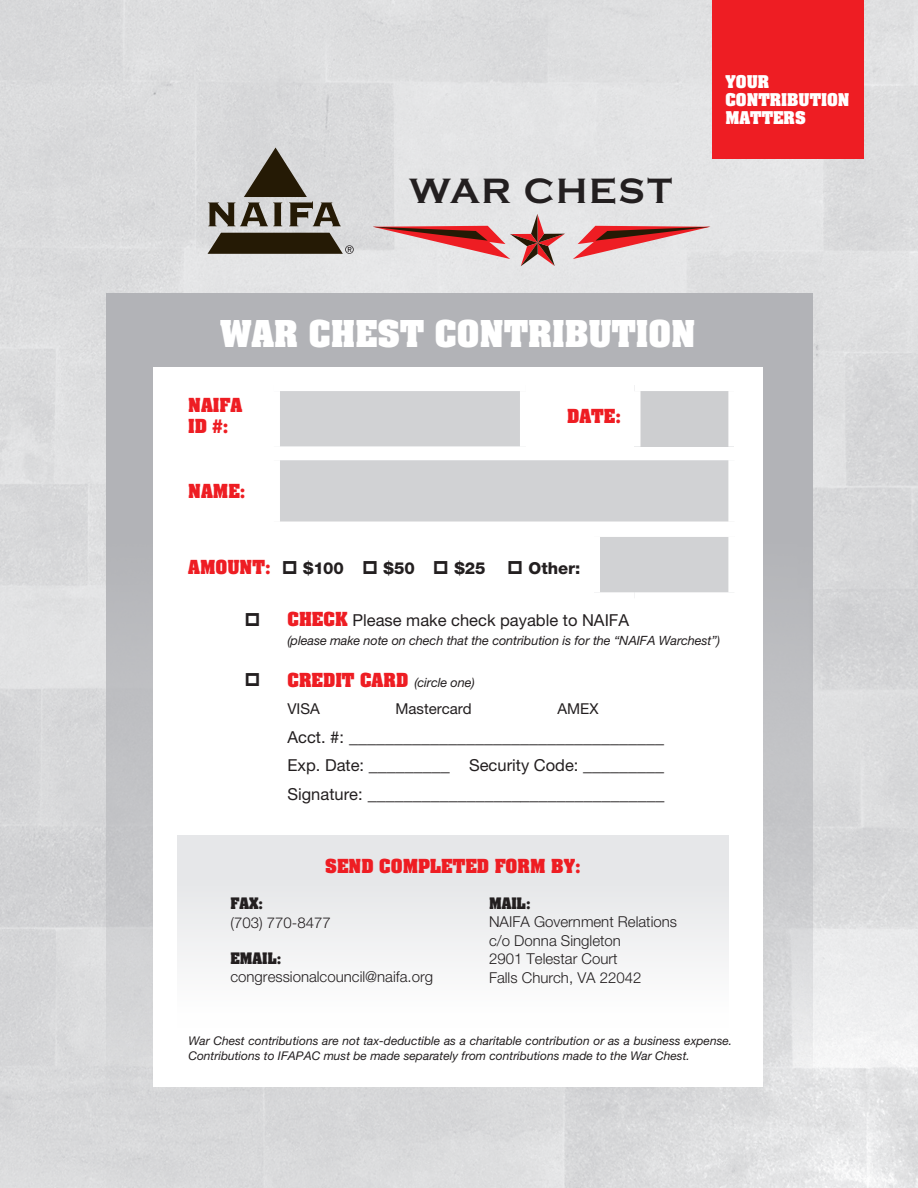
<style>
.page{position:relative;width:918px;height:1188px;background:#fff}
.page>*{position:absolute;margin:0;border:0;box-sizing:border-box;transform-origin:0 0}
.t1{font:700 36.45px "Copperplate Gothic";letter-spacing:.045em;color:#231f20}
.t2{font:700 31.5px "Aachen";color:#fff}
.t3{font:18px "Helvetica Neue";color:#231f20}
.t4{font:16.5px "Helvetica Neue";color:#231f20}
.t5{font:700 16.5px/21px "Aachen";color:#ee1d23}
.t6{font:800 16.5px "Helvetica Neue";color:#231f20}
.t7{font:300 15px/18.5px "Helvetica Neue";color:#231f20}
.t8{font:700 15px/18px "Aachen";color:#fff}
.t9{font:15px "Helvetica Neue";color:#231f20}
.t10{font:700 13.5px "Aachen";color:#231f20}
.t11{font:italic 12.75px "Helvetica Neue";letter-spacing:-.01em;color:#231f20}
.t12{font:italic 12px/14.4px "Helvetica Neue";color:#231f20}
.s1{font-family:"Helvetica Neue";font-weight:900;font-stretch:condensed;font-size:19.5px}
.s2{font-family:"Aachen";font-weight:700;color:#ee1d23}
.s3{font-family:"Aachen";font-weight:700;font-style:normal;font-size:16.5px;color:#ee1d23}
.s4{font-size:16.5px}
.s5{font-size:18px}
</style>
<div class="page">
<img style="left:0;top:0;width:918px;height:1188px">
<div style="left:106px;top:293px;width:706px;height:895px;background:linear-gradient(to bottom,#a9aaae,#dedee0)"></div>
<div style="left:154px;top:367px;width:609px;height:719px;background:#fff"></div>
<div style="left:600px;top:537px;width:128px;height:55px;background:#d1d2d4"></div>
<svg style="left:280px;top:391px;width:448px;height:131px;fill:#d1d2d4"></svg>
<div style="left:634px;top:385px;width:100px;height:62px;background:#cdced0"></div>
<div style="left:520px;top:391px;width:12px;height:56px;background:#fff"></div>
<div style="left:634px;top:379px;width:106px;height:12px;background:#fff"></div>
<div style="left:628px;top:391px;width:12px;height:56px;background:#fff"></div>
<div style="left:728px;top:391px;width:12px;height:56px;background:#fff"></div>
<svg style="left:573px;top:226px;width:137px;height:33px;background:#d39091"></svg>
<svg style="left:373px;top:214px;width:192px;height:52px;background:#d3acac"></svg>
<svg style="left:208px;top:148px;width:133px;height:78px;background:#a3a09b"></svg>
<svg style="left:208px;top:233px;width:146px;height:21px;background:#423928"></svg>
<div style="left:713px;top:0;width:151px;height:159px;background:#ee1d23"></div>
<div style="left:177px;top:836px;width:552px;height:192px;background:linear-gradient(to bottom,#e1e2e5,#fefefe)"></div>
<h1 class="t1" style="left:410px;top:171px;width:264px">WAR CHEST</h1>
<p class="t8" style="left:725px;top:72px;width:126px">YOUR<br>CONTRIBUTION<br>MATTERS</p>
<h2 class="t2" style="left:220px;top:311px;width:477px">WAR CHEST CONTRIBUTION</h2>
<h3 class="t5" style="left:188px;top:394px;width:56px">NAIFA<br>ID <span class="s1">#</span>:</h3>
<h3 class="t5" style="left:567px;top:405px;width:55px">DATE:</h3>
<h3 class="t5" style="left:188px;top:480px;width:59px">NAME:</h3>
<h3 class="t5" style="left:188px;top:557px;width:84px">AMOUNT:</h3>
<h3 class="t6" style="left:303px;top:559px;width:42px">$100</h3>
<h3 class="t6" style="left:384px;top:559px;width:33px">$50</h3>
<h3 class="t6" style="left:454px;top:559px;width:33px">$25</h3>
<h3 class="t6" style="left:529px;top:559px;width:53px">Other:</h3>
<h3 class="t4" style="left:287px;top:610px;width:343px"><span class="s2">CHECK</span> Please make check payable to NAIFA</h3>
<p class="t11" style="left:287px;top:633px;width:434px">(please make note on chech that the contribution is for the “NAIFA Warchest”)</p>
<p class="t11" style="left:287px;top:675px;width:189px"><span class="s3">CREDIT CARD</span> (circle one)</p>
<p class="t9" style="left:287px;top:700px;width:34px">VISA</p>
<p class="t9" style="left:395px;top:700px;width:78px">Mastercard</p>
<p class="t9" style="left:557px;top:700px;width:43px">AMEX</p>
<h3 class="t3" style="left:287px;top:726px;width:378px"><span class="s4">Acct. #:</span> ___________________________________</h3>
<h3 class="t4" style="left:287px;top:756px;width:378px">Exp. Date: <span class="s5">_________</span> Security Code: <span class="s5">_________</span></h3>
<h3 class="t3" style="left:287px;top:783px;width:379px"><span class="s4">Signature:</span> _________________________________</h3>
<h3 class="t5" style="left:325px;top:855px;width:257px">SEND COMPLETED FORM BY:</h3>
<p class="t10" style="left:230px;top:893px;width:34px">FAX:</p>
<p class="t7" style="left:230px;top:913px;width:102px">(703) 770-8477</p>
<p class="t10" style="left:230px;top:949px;width:53px">EMAIL:</p>
<p class="t7" style="left:230px;top:967px;width:204px">congressionalcouncil@naifa.org</p>
<p class="t10" style="left:489px;top:893px;width:43px">MAIL:</p>
<p class="t7" style="left:489px;top:912px;width:190px">NAIFA Government Relations c/o Donna Singleton<br>2901 Telestar Court<br>Falls Church, VA 22042</p>
<p class="t12" style="left:188px;top:1033px;width:545px">War Chest contributions are not tax-deductible as a charitable contribution or as a business expense.<br>Contributions to IFAPAC must be made separately from contributions made to the War Chest.</p>
</div>
